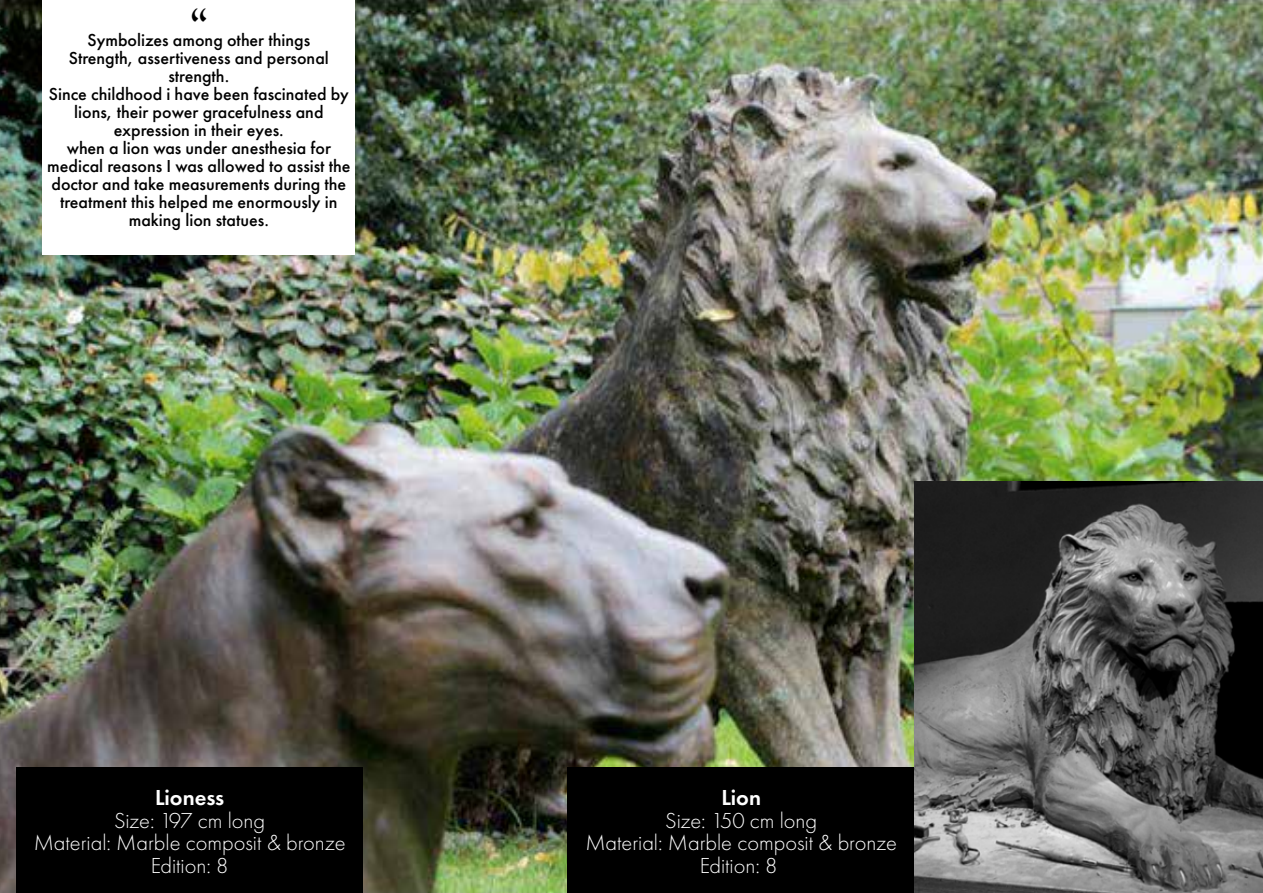
<style>
.page{position:relative;width:1263px;height:893px;background:#fff}
.page>*{position:absolute;margin:0;border:0;box-sizing:border-box;transform-origin:0 0}
.t1{font:49.5px "Goudy Old Style T";color:#000}
.t2{font:300 22.5px/22.5px "Futura PT";color:#fff;text-align:center}
.t3{font:600 22.5px "Futura PT";color:#fff}
.t4{font:500 18px/18px "Futura PT";color:#000;text-align:center}
</style>
<div class="page">
<img style="left:0;top:0;width:1263px;height:893px">
<div style="left:42px;top:0;width:313px;height:254px;background:#fff"></div>
<div style="left:16px;top:768px;width:347px;height:125px;background:#000"></div>
<div style="left:567px;top:768px;width:347px;height:125px;background:#000"></div>
<img style="left:914px;top:481px;width:349px;height:412px">
<h1 class="t1" style="left:189px;top:1px;width:21px">“</h1>
<p class="t4" style="left:47px;top:31px;width:305px">Symbolizes among other things<br>Strength, assertiveness and personal strength.<br>Since childhood i have been fascinated by lions, their power gracefulness and expression in their eyes.<br>when a lion was under anesthesia for medical reasons I was allowed to assist the doctor and take measurements during the treatment this helped me enormously in making lion statues.</p>
<p class="t3" style="left:155px;top:783px;width:71px">Lioness</p>
<p class="t2" style="left:34px;top:809px;width:313px">Size: 197 cm long<br>Material: Marble composit &amp; bronze<br>Edition: 8</p>
<p class="t3" style="left:721px;top:783px;width:41px">Lion</p>
<p class="t2" style="left:585px;top:809px;width:313px">Size: 150 cm long<br>Material: Marble composit &amp; bronze<br>Edition: 8</p>
</div>
